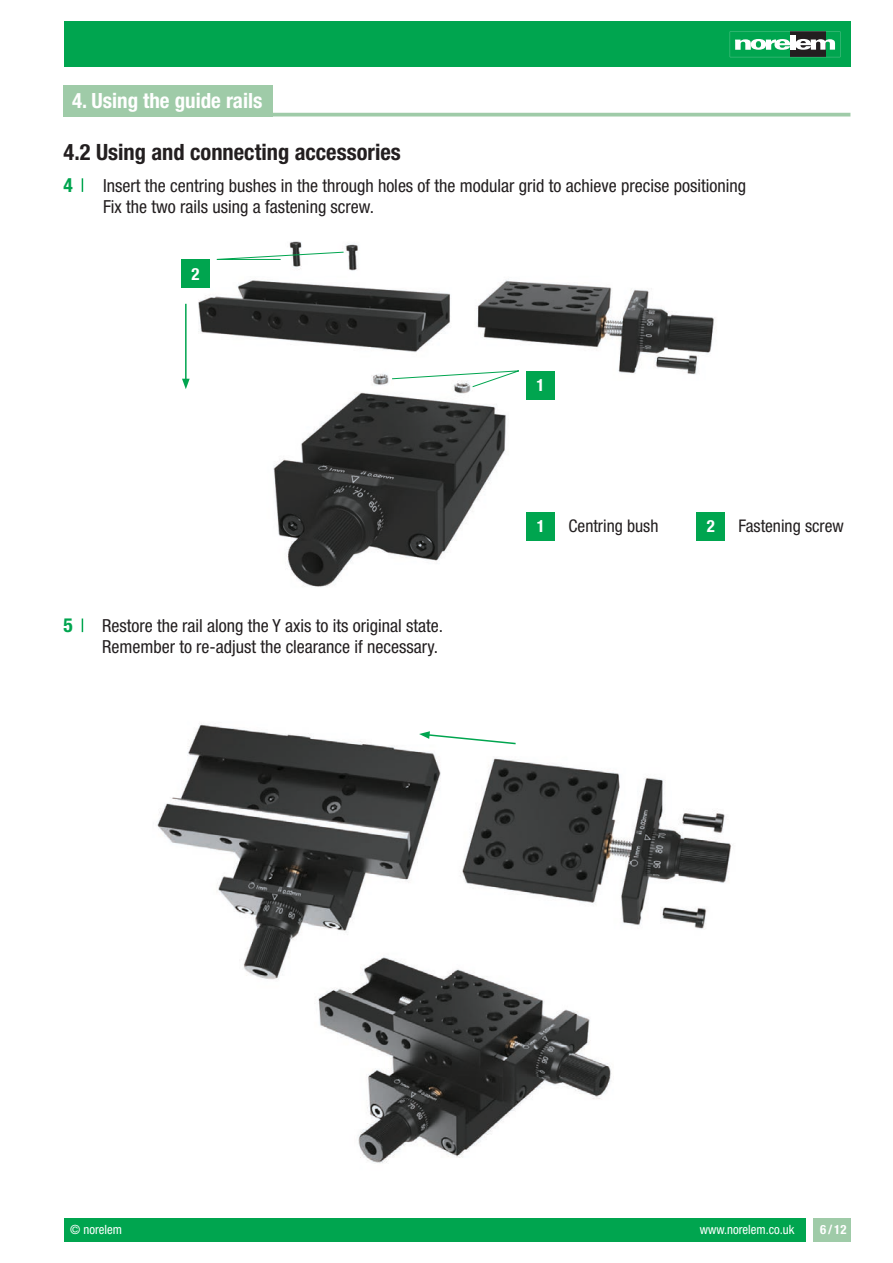
<style>
.page{position:relative;width:893px;height:1263px;background:#fff}
.page>*{position:absolute;margin:0;border:0;box-sizing:border-box;transform-origin:0 0}
.t1{font:700 condensed 22.5px "Helvetica Neue LT Std";color:#231f20}
.t2{font:700 condensed 21px "Helvetica Neue LT Std";color:#fff}
.t3{font:700 condensed 19.5px "Helvetica Neue LT Std";color:#00a54f}
.t4{font:condensed 18px/21px "Helvetica Neue LT Std";color:#231f20}
.t5{font:condensed 17.4px "Helvetica Neue LT Std";color:#231f20}
.t6{font:700 condensed 16.8px "Helvetica Neue LT Std";color:#fff}
.t7{font:condensed 12.75px "Helvetica Neue LT Std";color:#fff}
.t8{font:700 condensed 12.75px "Helvetica Neue LT Std";color:#fff}
</style>
<div class="page">
<div style="left:64px;top:21px;width:786px;height:46px;background:#00a54f"></div>
<svg style="left:730px;top:32px;width:110px;height:25px"></svg>
<div style="left:64px;top:1218px;width:741px;height:23px;background:#00a54f"></div>
<div style="left:813px;top:1218px;width:37px;height:23px;background:#9fcba8"></div>
<div style="left:64px;top:1220px;width:741px;height:22px;background:#00a54f"></div>
<img style="left:157px;top:724px;width:574px;height:439px">
<img style="left:182px;top:241px;width:532px;height:346px">
<div style="left:526px;top:512px;width:29px;height:29px;background:#00a54f"></div>
<div style="left:526px;top:371px;width:29px;height:29px;background:#00a54f"></div>
<div style="left:181px;top:259px;width:29px;height:29px;background:#00a54f"></div>
<svg style="left:82px;top:618px;width:1px;height:14px"></svg>
<svg style="left:82px;top:178px;width:1px;height:14px"></svg>
<div style="left:696px;top:512px;width:29px;height:29px;background:#00a54f"></div>
<svg style="left:391px;top:370px;width:133px;height:18px"></svg>
<svg style="left:191px;top:251px;width:153px;height:9px"></svg>
<div style="left:64px;top:85px;width:209px;height:32px;background:#9fcba8"></div>
<svg style="left:273px;top:113px;width:577px;height:4px;background:#aad1b2"></svg>
<hr style="left:185px;top:304px;width:2px;height:77px;background:#00a54f">
<svg style="left:182px;top:379px;width:8px;height:10px"></svg>
<svg style="left:419px;top:731px;width:98px;height:14px"></svg>
<p class="t2" style="left:72px;top:88px;width:192px">4. Using the guide rails</p>
<p class="t1" style="left:64px;top:139px;width:339px">4.2 Using and connecting accessories</p>
<p class="t3" style="left:64px;top:173px;width:11px">4</p>
<p class="t4" style="left:103px;top:175px;width:644px">Insert the centring bushes in the through holes of the modular grid to achieve precise positioning<br>Fix the two rails using a fastening screw.</p>
<p class="t6" style="left:191px;top:263px;width:10px">2</p>
<p class="t6" style="left:537px;top:375px;width:10px">1</p>
<p class="t3" style="left:64px;top:613px;width:11px">5</p>
<p class="t4" style="left:102px;top:615px;width:343px">Restore the rail along the Y axis to its original state.<br>Remember to re-adjust the clearance if necessary.</p>
<p class="t6" style="left:537px;top:516px;width:10px">1</p>
<p class="t5" style="left:568px;top:516px;width:91px">Centring bush</p>
<p class="t6" style="left:707px;top:516px;width:10px">2</p>
<p class="t5" style="left:738px;top:516px;width:107px">Fastening screw</p>
<p class="t7" style="left:719px;top:1222px;width:77px">www.norelem.fr</p>
<p class="t8" style="left:820px;top:1222px;width:28px">6/12</p>
<p class="t7" style="left:70px;top:1222px;width:53px">© norelem</p>
<p class="t7" style="left:700px;top:1222px;width:96px">www.norelem.co.uk</p>
</div>
